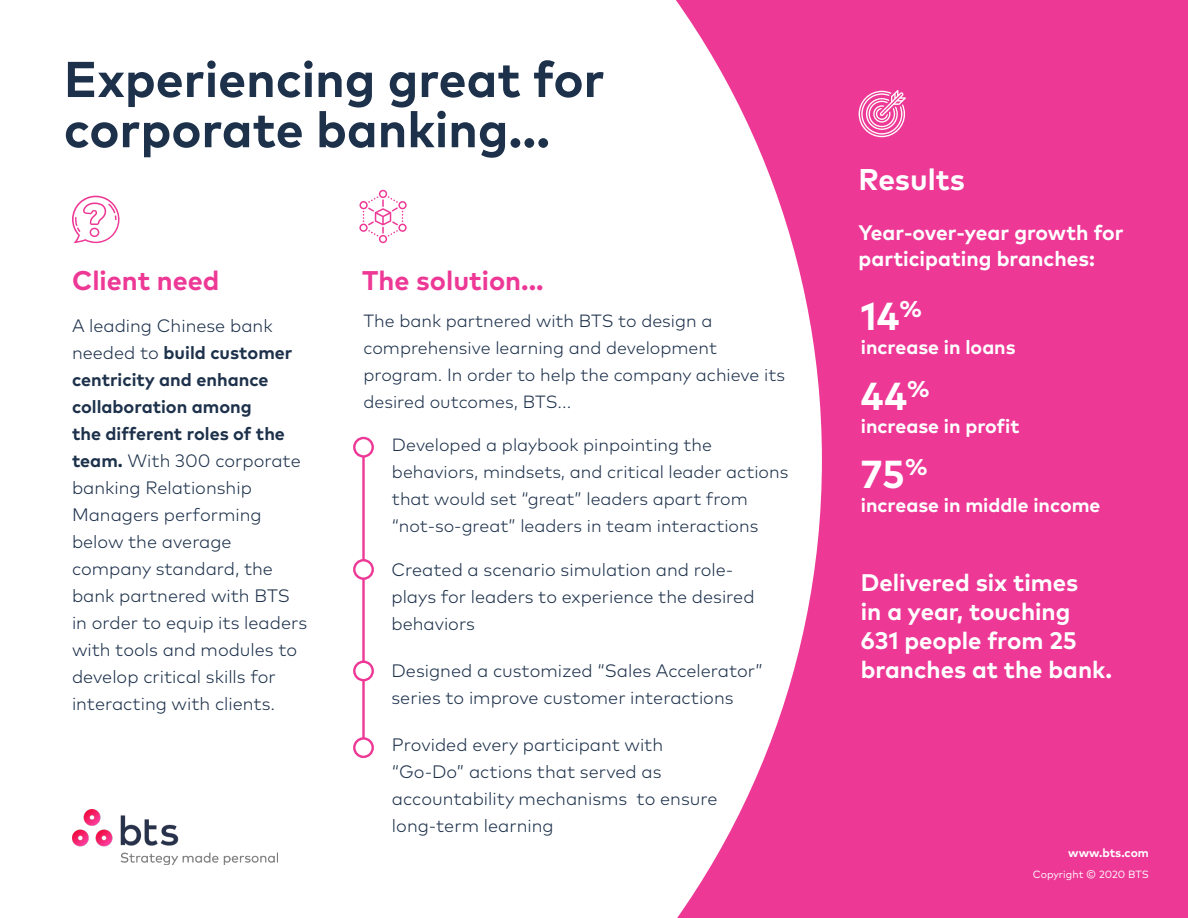
<style>
.page{position:relative;width:1188px;height:918px;background:#fff}
.page>*{position:absolute;margin:0;border:0;box-sizing:border-box;transform-origin:0 0}
.t1{font:700 50.25px/50.2px "Mark OT";color:#1d314b}
.Intro_Paragrpah{font:700 39px "Mark OT";color:#fff}
.White_Call_Out{font:700 30px "Mark OT";color:#fff}
.H2_Magenta{font:700 27px "Mark OT";color:#ed3896}
.Intro_Paragrpah-2{font:700 24px/28.8px "Mark OT";color:#fff}
.Intro_Paragrpah-3{font:700 21px/25.2px "Mark OT";color:#fff}
.Intro_Paragrpah-4{font:700 19.5px "Mark OT";color:#fff}
.Intro_Paragrpah-5{font:300 18px/27px "Mark OT";color:#1d314b}
.Intro_Paragrpah-6{font:300 17.7px/27px "Mark OT";color:#1d314b}
.t2{font:700 12px "Mark OT";color:#fff}
.t3{font:10.5px "Mark OT";color:#fff}
.s1{font-weight:700}
</style>
<div class="page">
<div style="left:549px;top:0;width:639px;height:918px;background:#ed3896"></div>
<svg style="left:662px;top:0;width:160px;height:918px;fill:#fff"></svg>
<div style="left:400px;top:0;width:262px;height:918px;background:#fff"></div>
<img style="left:72px;top:809px;width:205px;height:56px">
<hr style="left:362px;top:452px;width:3px;height:296px;background:#ed3896">
<svg style="left:359px;top:190px;width:48px;height:53px"></svg>
<svg style="left:354px;top:560px;width:19px;height:19px"></svg>
<div style="left:353px;top:559px;width:21px;height:21px;border:2px solid #ed3896;border-radius:50%"></div>
<svg style="left:354px;top:438px;width:19px;height:18px"></svg>
<div style="left:353px;top:437px;width:21px;height:21px;border:2px solid #ed3896;border-radius:50%"></div>
<svg style="left:354px;top:662px;width:19px;height:18px"></svg>
<div style="left:353px;top:661px;width:21px;height:20px;border:2px solid #ed3896;border-radius:50%"></div>
<svg style="left:354px;top:738px;width:19px;height:19px"></svg>
<div style="left:353px;top:737px;width:21px;height:21px;border:2px solid #ed3896;border-radius:50%"></div>
<svg style="left:72px;top:195px;width:48px;height:49px"></svg>
<svg style="left:858px;top:90px;width:48px;height:48px"></svg>
<h1 class="t1" style="left:64px;top:53px;width:542px">Experiencing great for corporate banking...</h1>
<p class="H2_Magenta" style="left:72px;top:263px;width:149px">Client need</p>
<p class="Intro_Paragrpah-5" style="left:72px;top:312px;width:237px">A leading Chinese bank needed to <span class="s1">build customer centricity and enhance collaboration among<br>the different roles of the team.</span> With 300 corporate banking Relationship<br>Managers performing below the average company standard, the bank partnered with BTS in order to equip its leaders with tools and modules to develop critical skills for interacting with clients.</p>
<p class="H2_Magenta" style="left:362px;top:263px;width:183px">The solution...</p>
<p class="Intro_Paragrpah-6" style="left:364px;top:307px;width:423px">The bank partnered with BTS to design a comprehensive learning and development program. In order to help the company achieve its desired outcomes, BTS...</p>
<p class="Intro_Paragrpah-6" style="left:392px;top:431px;width:398px">Developed a playbook pinpointing the behaviors, mindsets, and critical leader actions that would set “great” leaders apart from “not-so-great” leaders in team interactions</p>
<p class="Intro_Paragrpah-5" style="left:392px;top:556px;width:365px">Created a scenario simulation and role&shy;plays for leaders to experience the desired behaviors</p>
<p class="Intro_Paragrpah-5" style="left:392px;top:657px;width:373px">Designed a customized “Sales Accelerator” series to improve customer interactions</p>
<p class="Intro_Paragrpah-5" style="left:392px;top:732px;width:327px">Provided every participant with “Go-Do” actions that served as accountability mechanisms to ensure long-term learning</p>
<p class="White_Call_Out" style="left:859px;top:160px;width:108px">Results</p>
<p class="Intro_Paragrpah-3" style="left:859px;top:220px;width:267px">Year-over-year growth for participating branches:</p>
<p class="Intro_Paragrpah" style="left:861px;top:291px;width:63px">14<sup>%</sup></p>
<p class="Intro_Paragrpah-4" style="left:861px;top:334px;width:156px">increase in loans</p>
<p class="Intro_Paragrpah" style="left:861px;top:371px;width:70px">44<sup>%</sup></p>
<p class="Intro_Paragrpah-4" style="left:861px;top:414px;width:160px">increase in profit</p>
<p class="Intro_Paragrpah" style="left:861px;top:449px;width:68px">75<sup>%</sup></p>
<p class="Intro_Paragrpah-4" style="left:861px;top:492px;width:241px">increase in middle income</p>
<p class="Intro_Paragrpah-2" style="left:861px;top:568px;width:253px">Delivered six times<br>in a year, touching<br>631 people from 25 branches at the bank.</p>
<p class="t2" style="left:1068px;top:845px;width:82px">www.bts.com</p>
<p class="t3" style="left:1033px;top:867px;width:118px">Copyright © 2020 BTS</p>
</div>
